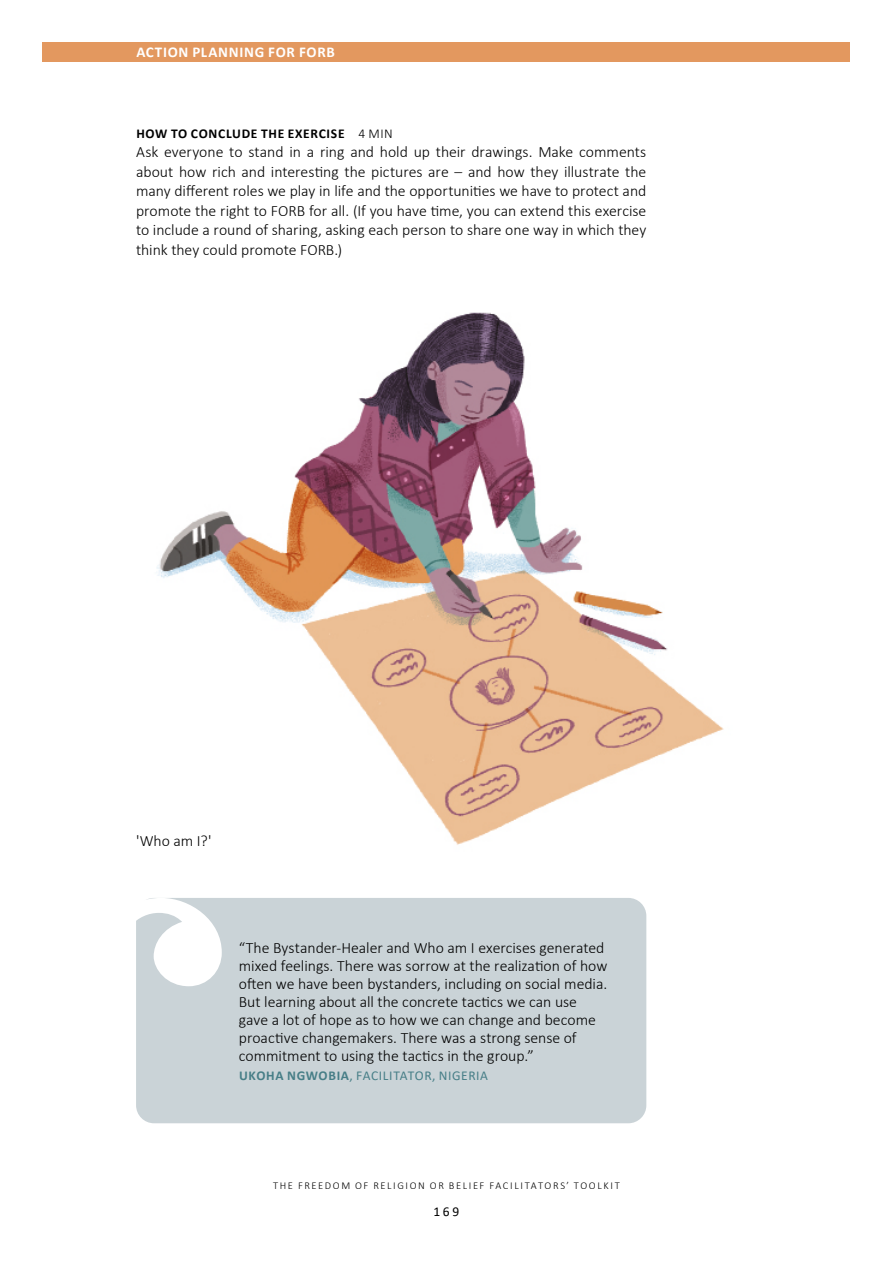
<style>
.page{position:relative;width:893px;height:1263px;background:#fff}
.page>*{position:absolute;margin:0;border:0;box-sizing:border-box;transform-origin:0 0}
.t1{font:300 15.75px/18px "Calibri";color:#000;text-align:justify}
.t2{font:700 15px "Calibri";letter-spacing:.045em;color:#fff}
.t3{font:13.5px "Calibri";letter-spacing:.045em;color:#477e87}
.t4{font:700 13.5px "Calibri";letter-spacing:.05em;color:#000}
.t5{font:13.5px "Calibri";color:#000}
.t6{font:300 10.5px "Calibri";letter-spacing:.155em;color:#000}
.s1{font-weight:300}
.s2{font-weight:700}
</style>
<div class="page">
<div style="left:43px;top:43px;width:807px;height:19px;background:#e3985f"></div>
<img style="left:157px;top:312px;width:567px;height:533px">
<div style="left:136px;top:898px;width:510px;height:225px;background:#cad3d7;border-radius:18px"></div>
<svg style="left:136px;top:898px;width:86px;height:89px"></svg>
<p class="t2" style="left:136px;top:42px;width:200px">ACTION PLANNING FOR FORB</p>
<p class="t4" style="left:136px;top:124px;width:258px">HOW TO CONCLUDE THE EXERCISE <span class="s1">4 MIN</span></p>
<p class="t1" style="left:136px;top:142px;width:512px;line-height:19.5px">Ask everyone to stand in a ring and hold up their drawings. Make comments about how rich and interesting the pictures are – and how they illustrate the many different roles we play in life and the opportunities we have to protect and promote the right to FORB for all. (If you have time, you can extend this exercise to include a round of sharing, asking each person to share one way in which they think they could promote FORB.)</p>
<p class="t1" style="left:136px;top:832px;width:77px">'Who am I?'</p>
<p class="t1" style="left:239px;top:938px;width:370px;text-align:left">“The Bystander-Healer and Who am I exercises generated mixed feelings. There was sorrow at the realization of how often we have been bystanders, including on social media.<br>But learning about all the concrete tactics we can use gave a lot of hope as to how we can change and become proactive changemakers. There was a strong sense of commitment to using the tactics in the group.”</p>
<p class="t3" style="left:239px;top:1066px;width:250px"><span class="s2">UKOHA NGWOBIA</span>, FACILITATOR, NIGERIA</p>
<p class="t6" style="left:273px;top:1179px;width:348px">THE FREEDOM OF RELIGION OR BELIEF FACILITATORS’ TOOLKIT</p>
<p class="t5" style="left:434px;top:1202px;width:27px">169</p>
</div>
